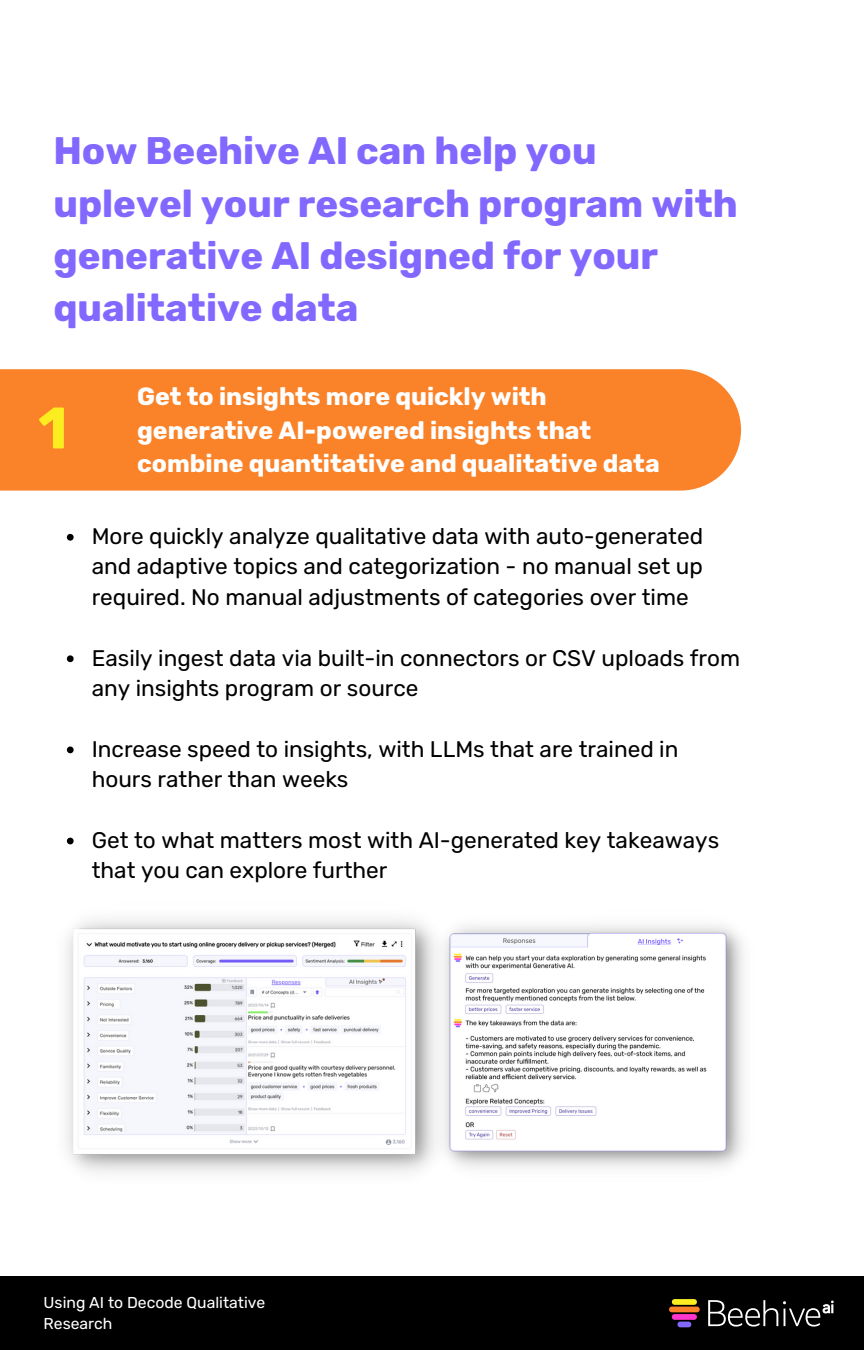
<style>
.page{position:relative;width:864px;height:1350px;background:#fff}
.page>*{position:absolute;margin:0;border:0;box-sizing:border-box;transform-origin:0 0}
.t1{font:700 58.5px "Rubik";color:#fbed1f}
.t2{font:700 38.25px/52.2px "Rubik";color:#8268ff}
.t3{font:700 24.75px/33.8px "Rubik";color:#fff}
.t4{font:22.5px/30.4px "Rubik";color:#000}
.t5{font:15.75px/20.9px "Rubik";color:#fff}
</style>
<div class="page">
<div style="left:0;top:369px;width:741px;height:122px;background:#fa8329"></div>
<svg style="left:67px;top:534px;width:7px;height:7px"></svg>
<svg style="left:67px;top:655px;width:7px;height:7px"></svg>
<svg style="left:67px;top:747px;width:7px;height:6px"></svg>
<svg style="left:67px;top:838px;width:7px;height:6px"></svg>
<img style="left:66px;top:919px;width:366px;height:254px">
<img style="left:432px;top:925px;width:312px;height:243px">
<div style="left:0;top:1276px;width:864px;height:74px;background:#000"></div>
<svg style="left:708px;top:1300px;width:125px;height:27px"></svg>
<svg style="left:669px;top:1299px;width:31px;height:28px"></svg>
<p class="t2" style="left:53px;top:125px;width:686px">How Beehive AI can help you uplevel your research program with generative AI designed for your qualitative data</p>
<p class="t1" style="left:38px;top:394px;width:31px">1</p>
<p class="t3" style="left:137px;top:380px;width:524px">Get to insights more quickly with generative AI-powered insights that combine quantitative and qualitative data</p>
<h1 class="t4" style="left:92px;top:521px;width:613px;text-align:justify">More quickly analyze qualitative data with auto-generated and adaptive topics and categorization - no manual set up required. No manual adjustments of categories over time</h1>
<p class="t4" style="left:92px;top:643px;width:650px">Easily ingest data via built-in connectors or CSV uploads from any insights program or source</p>
<h2 class="t4" style="left:92px;top:734px;width:588px">Increase speed to insights, with LLMs that are trained in hours rather than weeks</h2>
<p class="t4" style="left:92px;top:825px;width:629px">Get to what matters most with AI-generated key takeaways that you can explore further</p>
<p class="t5" style="left:44px;top:1292px;width:223px">Using AI to Decode Qualitative<br>Research</p>
</div>
